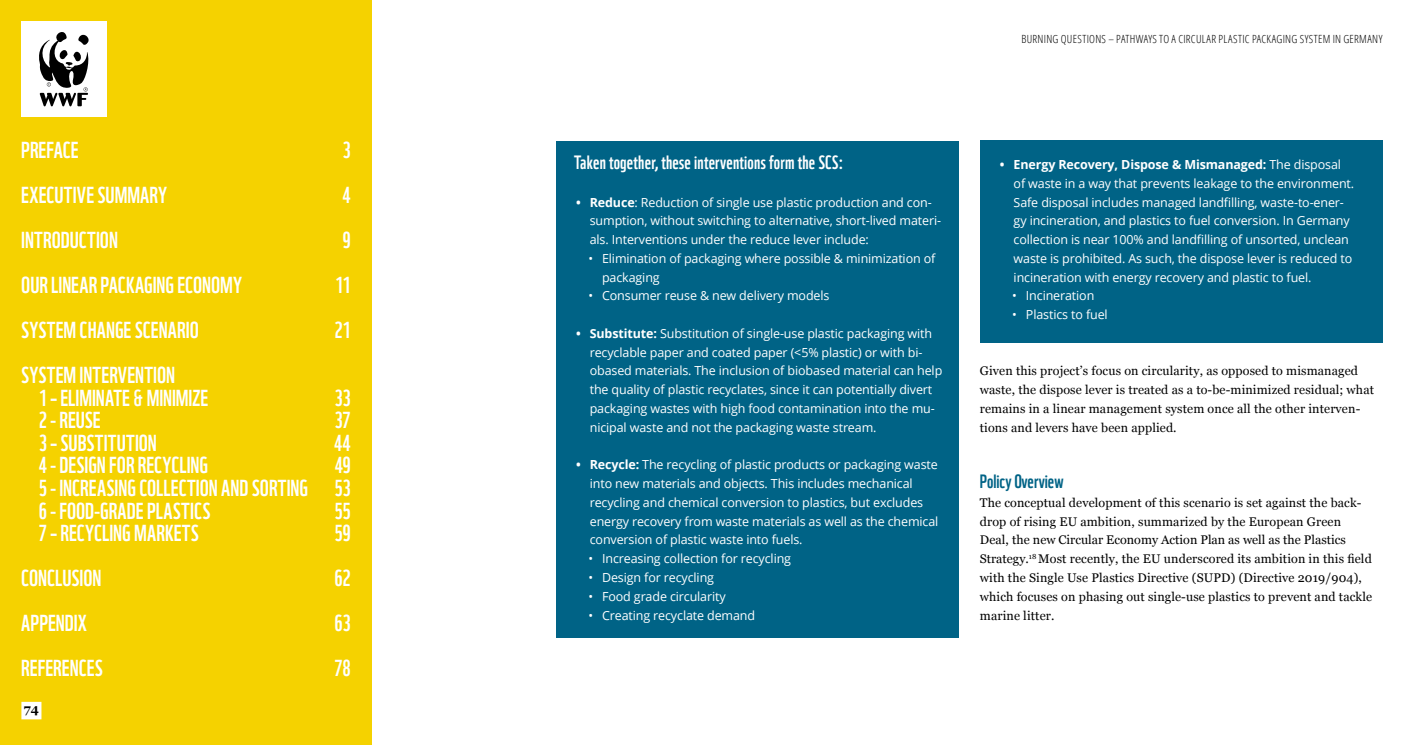
<style>
.page{position:relative;width:1425px;height:745px;background:#fff}
.page>*{position:absolute;margin:0;border:0;box-sizing:border-box;transform-origin:0 0}
.t1{font:22.5px/22.5px "WWF";letter-spacing:.005em;color:#fff}
.fließ_EN_sr{font:18.75px "WWF";letter-spacing:.01em;color:#fff}
.Zwischenhead_WWF_15{font:18.75px "WWF";color:#006386}
.t2{font:12.5px/18.8px "Open Sans";letter-spacing:-.01em;color:#fff}
.Zwischenhead_WWF_15-2{font:12.5px/18.8px "Georgia";letter-spacing:.01em;color:#000}
.fließ_EN_sr-2{font:12.5px/18.8px "Georgia";letter-spacing:.01em;color:#000}
.bold{font:700 12.5px "Georgia";color:#000}
.t3{font:300 condensed 11.25px "Open Sans";letter-spacing:.025em;color:#000}
.s1{font-weight:700}
</style>
<div class="page">
<div style="left:0;top:0;width:372px;height:744px;background:#f5d200"></div>
<div style="left:556px;top:141px;width:402px;height:496px;background:#006386"></div>
<div style="left:979px;top:141px;width:403px;height:202px;background:#006386"></div>
<div style="left:21px;top:21px;width:85px;height:96px;background:#fff"></div>
<svg style="left:39px;top:32px;width:50px;height:74px"></svg>
<div style="left:21px;top:701px;width:20px;height:18px;background:#fff"></div>
<h1 class="t1" style="left:21px;top:136px;width:59px">PREFACE</h1>
<h1 class="t1" style="left:342px;top:136px;width:10px">3</h1>
<h1 class="t1" style="left:21px;top:181px;width:147px">EXECUTIVE SUMMARY</h1>
<h1 class="t1" style="left:342px;top:181px;width:10px">4</h1>
<h1 class="t1" style="left:21px;top:226px;width:98px">INTRODUCTION</h1>
<h1 class="t1" style="left:342px;top:226px;width:10px">9</h1>
<h1 class="t1" style="left:21px;top:271px;width:222px">OUR LINEAR PACKAGING ECONOMY</h1>
<h1 class="t1" style="left:335px;top:271px;width:17px">11</h1>
<h1 class="t1" style="left:21px;top:316px;width:179px">SYSTEM CHANGE SCENARIO</h1>
<h1 class="t1" style="left:334px;top:316px;width:18px">21</h1>
<h1 class="t1" style="left:39px;top:361px;width:171px;text-indent:-18px">SYSTEM INTERVENTION<br>1 – ELIMINATE &amp; MINIMIZE</h1>
<h1 class="t1" style="left:334px;top:384px;width:18px">33</h1>
<h1 class="t1" style="left:39px;top:406px;width:63px">2 - REUSE</h1>
<h1 class="t1" style="left:334px;top:406px;width:18px">37</h1>
<h1 class="t1" style="left:39px;top:429px;width:120px">3 – SUBSTITUTION</h1>
<h1 class="t1" style="left:334px;top:429px;width:18px">44</h1>
<h1 class="t1" style="left:39px;top:451px;width:171px">4 - DESIGN FOR RECYCLING</h1>
<h1 class="t1" style="left:39px;top:451px;width:314px;text-align:justify;text-indent:296px">49<br>5 - INCREASING COLLECTION AND SORTING 53<br>6 - FOOD-GRADE PLASTICS</h1>
<h1 class="t1" style="left:334px;top:496px;width:18px">55</h1>
<h1 class="t1" style="left:39px;top:519px;width:161px">7 – RECYCLING MARKETS</h1>
<h1 class="t1" style="left:334px;top:519px;width:18px">59</h1>
<h1 class="t1" style="left:21px;top:564px;width:82px">CONCLUSION</h1>
<h1 class="t1" style="left:334px;top:564px;width:18px">62</h1>
<h1 class="t1" style="left:21px;top:609px;width:67px">APPENDIX</h1>
<h1 class="t1" style="left:334px;top:609px;width:18px">63</h1>
<h1 class="t1" style="left:21px;top:654px;width:83px">REFERENCES</h1>
<h1 class="t1" style="left:334px;top:654px;width:18px">78</h1>
<p class="bold" style="left:24px;top:699px;width:17px">74</p>
<p class="t3" style="left:1021px;top:31px;width:362px">BURNING QUESTIONS – PATHWAYS TO A CIRCULAR PLASTIC PACKAGING SYSTEM IN GERMANY</p>
<p class="fließ_EN_sr" style="left:574px;top:147px;width:271px">Taken together, these interventions form the SCS:</p>
<p class="t2" style="left:590px;top:192px;width:353px;text-indent:-14px"><span class="s1">• Reduce</span>: Reduction of single use plastic production and con&shy;sumption, without switching to alternative, short-lived materi&shy;als. Interventions under the reduce lever include:</p>
<p class="t2" style="left:602px;top:248px;width:335px;text-indent:-14px">• Elimination of packaging where possible &amp; minimization of packaging</p>
<p class="t2" style="left:588px;top:286px;width:243px">• Consumer reuse &amp; new delivery models</p>
<p class="t2" style="left:590px;top:323px;width:354px;text-indent:-14px"><span class="s1">• Substitute:</span> Substitution of single-use plastic packaging with recyclable paper and coated paper (&lt;5% plastic) or with bi&shy;obased materials. The inclusion of biobased material can help the quality of plastic recyclates, since it can potentially divert packaging wastes with high food contamination into the mu&shy;nicipal waste and not the packaging waste stream.</p>
<p class="t2" style="left:590px;top:455px;width:350px;text-indent:-14px"><span class="s1">• Recycle:</span> The recycling of plastic products or packaging waste into new materials and objects. This includes mechanical recycling and chemical conversion to plastics, but excludes energy recovery from waste materials as well as the chemical conversion of plastic waste into fuels.</p>
<p class="t2" style="left:588px;top:548px;width:204px">• Increasing collection for recycling</p>
<p class="t2" style="left:588px;top:567px;width:127px">• Design for recycling</p>
<p class="t2" style="left:588px;top:586px;width:139px">• Food grade circularity</p>
<p class="t2" style="left:588px;top:605px;width:168px">• Creating recyclate demand</p>
<p class="t2" style="left:1013px;top:155px;width:342px;text-indent:-14px"><span class="s1">• Energy Recovery, Dispose &amp; Mismanaged:</span> The disposal of waste in a way that prevents leakage to the environment.<br>Safe disposal includes managed landfilling, waste-to-ener&shy;gy incineration, and plastics to fuel conversion. In Germany collection is near 100% and landfilling of unsorted, unclean waste is prohibited. As such, the dispose lever is reduced to incineration with energy recovery and plastic to fuel.</p>
<p class="t2" style="left:1012px;top:286px;width:84px">• Incineration</p>
<p class="t2" style="left:1012px;top:305px;width:97px">• Plastics to fuel</p>
<p class="fließ_EN_sr-2" style="left:979px;top:361px;width:396px">Given this project’s focus on circularity, as opposed to mismanaged waste, the dispose lever is treated as a to-be-minimized residual; what remains in a linear management system once all the other interven&shy;tions and levers have been applied.</p>
<p class="Zwischenhead_WWF_15" style="left:979px;top:466px;width:85px">Policy Overview</p>
<p class="Zwischenhead_WWF_15-2" style="left:979px;top:492px;width:394px">The conceptual development of this scenario is set against the back&shy;drop of rising EU ambition, summarized by the European Green Deal, the new Circular Economy Action Plan as well as the Plastics Strategy.<sup>18</sup> Most recently, the EU underscored its ambition in this field with the Single Use Plastics Directive (SUPD) (Directive 2019/904), which focuses on phasing out single-use plastics to prevent and tackle marine litter.</p>
</div>
